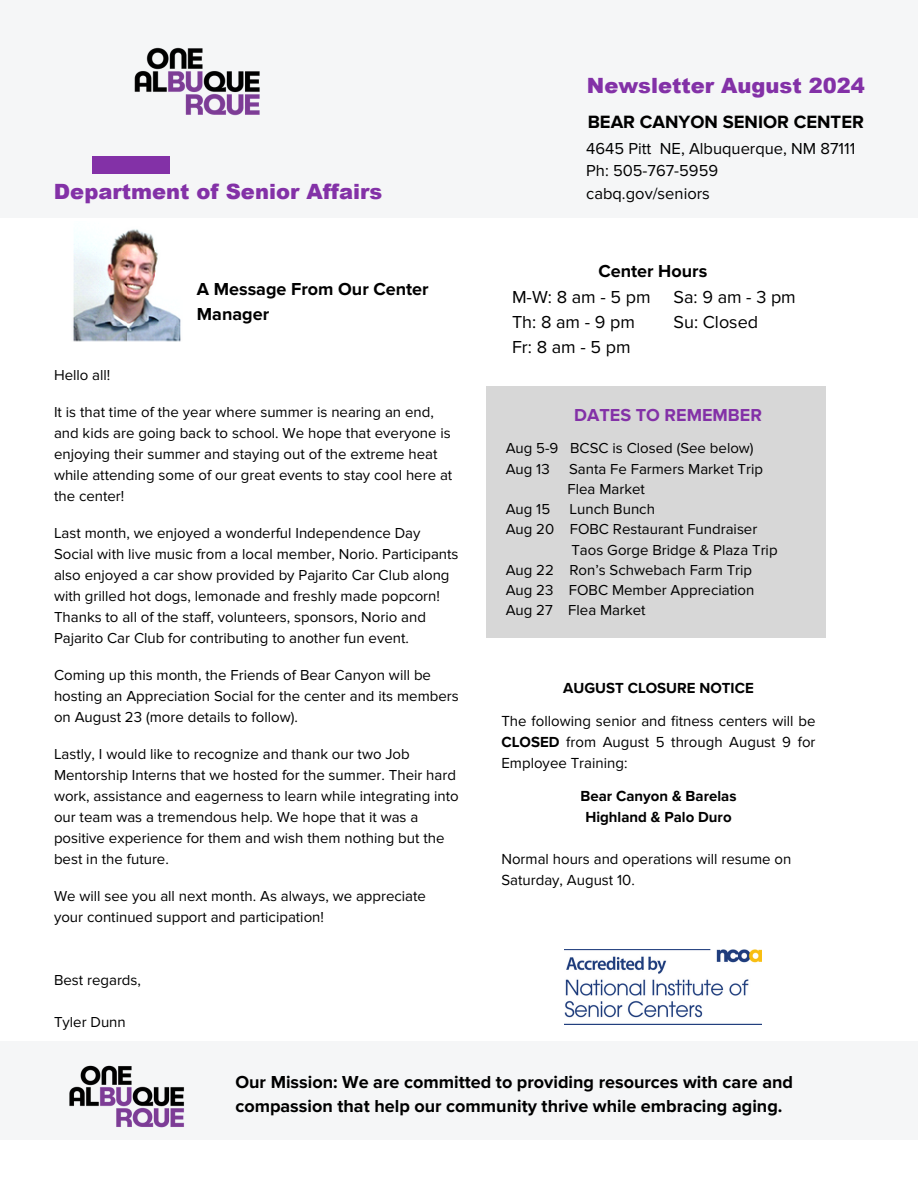
<style>
.page{position:relative;width:918px;height:1188px;background:#fff}
.page>*{position:absolute;margin:0;border:0;box-sizing:border-box;transform-origin:0 0}
.t1{font:900 21px "Arial";color:#8331a7}
.t2{font:700 18.45px "Proxima Nova";color:#000}
.t3{font:700 18px/24.8px "Proxima Nova";color:#000}
.t4{font:18px/25px "Proxima Nova";color:#000}
.t5{font:700 18px "Proxima Nova";color:#8331a7}
.t6{font:16.5px "Proxima Nova";color:#000}
.t7{font:15px/21px "Proxima Nova";color:#000}
.t8{font:700 15px/21px "Proxima Nova";color:#000;text-align:center}
.s1{font-weight:700}
</style>
<div class="page">
<div style="left:0;top:0;width:918px;height:218px;background:#f5f6f7"></div>
<div style="left:0;top:1041px;width:918px;height:98px;background:#f5f6f7"></div>
<div style="left:92px;top:157px;width:77px;height:17px;background:#8331a7"></div>
<img style="left:134px;top:47px;width:126px;height:69px">
<img style="left:73px;top:229px;width:108px;height:113px">
<img style="left:69px;top:1065px;width:116px;height:63px">
<img style="left:564px;top:949px;width:197px;height:76px">
<p class="t1" style="left:54px;top:176px;width:330px">Department of Senior Affairs</p>
<p class="t3" style="left:197px;top:277px;width:233px">A Message From Our Center<br>Manager</p>
<h1 class="t7" style="left:54px;top:365px;width:58px">Hello all!</h1>
<p class="t7" style="left:54px;top:402px;width:400px">It is that time of the year where summer is nearing an end, and kids are going back to school. We hope that everyone is enjoying their summer and staying out of the extreme heat while attending some of our great events to stay cool here at the center!</p>
<p class="t7" style="left:54px;top:523px;width:406px">Last month, we enjoyed a wonderful Independence Day Social with live music from a local member, Norio. Participants also enjoyed a car show provided by Pajarito Car Club along with grilled hot dogs, lemonade and freshly made popcorn!<br>Thanks to all of the staff, volunteers, sponsors, Norio and Pajarito Car Club for contributing to another fun event.</p>
<p class="t7" style="left:54px;top:665px;width:406px">Coming up this month, the Friends of Bear Canyon will be hosting an Appreciation Social for the center and its members on August 23 (more details to follow).</p>
<h3 class="t7" style="left:54px;top:744px;width:406px">Lastly, I would like to recognize and thank our two Job Mentorship Interns that we hosted for the summer. Their hard work, assistance and eagerness to learn while integrating into our team was a tremendous help. We hope that it was a positive experience for them and wish them nothing but the best in the future.</h3>
<h3 class="t7" style="left:54px;top:886px;width:374px">We will see you all next month. As always, we appreciate your continued support and participation!</h3>
<h4 class="t7" style="left:54px;top:970px;width:89px">Best regards,</h4>
<h4 class="t7" style="left:54px;top:1012px;width:73px">Tyler Dunn</h4>
<p class="t1" style="left:587px;top:70px;width:279px">Newsletter August 2024</p>
<p class="t2" style="left:588px;top:111px;width:278px">BEAR CANYON SENIOR CENTER</p>
<p class="t6" style="left:586px;top:139px;width:271px">4645 Pitt NE, Albuquerque, NM 87111</p>
<p class="t6" style="left:586px;top:161px;width:133px">Ph: 505-767-5959</p>
<p class="t6" style="left:586px;top:184px;width:125px">cabq.gov/seniors</p>
<h2 class="t3" style="left:598px;top:259px;width:110px">Center Hours</h2>
<h5 class="t4" style="left:512px;top:285px;width:140px">M-W: 8 am - 5 pm<br>Th:8am-9pm<br>Fr:8am-5pm</h5>
<p class="t4" style="left:674px;top:285px;width:124px">Sa:9am-3pm<br>Su: Closed</p>
<h6 class="t5" style="left:574px;top:404px;width:189px">DATES TO REMEMBER</h6>
<p class="t7" style="left:506px;top:438px;width:249px">Aug 5-9 BCSC is Closed (See below)</p>
<p class="t7" style="left:506px;top:458px;width:46px">Aug 13</p>
<p class="t7" style="left:569px;top:458px;width:195px">Santa Fe Farmers Market Trip</p>
<p class="t7" style="left:568px;top:479px;width:79px">Flea Market</p>
<p class="t7" style="left:506px;top:499px;width:46px">Aug 15</p>
<p class="t7" style="left:570px;top:499px;width:87px">Lunch Bunch</p>
<p class="t7" style="left:506px;top:519px;width:253px">Aug 20 FOBC Restaurant Fundraiser</p>
<p class="t7" style="left:571px;top:539px;width:208px">Taos Gorge Bridge &amp; Plaza Trip</p>
<p class="t7" style="left:506px;top:560px;width:248px">Aug 22 Ron’s Schwebach Farm Trip</p>
<p class="t7" style="left:506px;top:580px;width:49px">Aug 23</p>
<p class="t7" style="left:569px;top:580px;width:187px">FOBC Member Appreciation</p>
<p class="t7" style="left:506px;top:600px;width:49px">Aug 27</p>
<p class="t7" style="left:568px;top:600px;width:79px">Flea Market</p>
<p class="t8" style="left:563px;top:678px;width:192px">AUGUST CLOSURE NOTICE</p>
<p class="t7" style="left:501px;top:711px;width:316px;text-align:justify">The following senior and fitness centers will be <span class="s1">CLOSED</span> from August 5 through August 9 for Employee Training:</p>
<p class="t8" style="left:581px;top:786px;width:157px">Bear Canyon &amp; Barelas<br>Highland &amp; Palo Duro</p>
<h3 class="t7" style="left:501px;top:849px;width:291px">Normal hours and operations will resume on<br>Saturday, August 10.</h3>
<h1 class="t3" style="left:235px;top:1070px;width:559px">Our Mission: We are committed to providing resources with care and compassion that help our community thrive while embracing aging.</h1>
</div>
